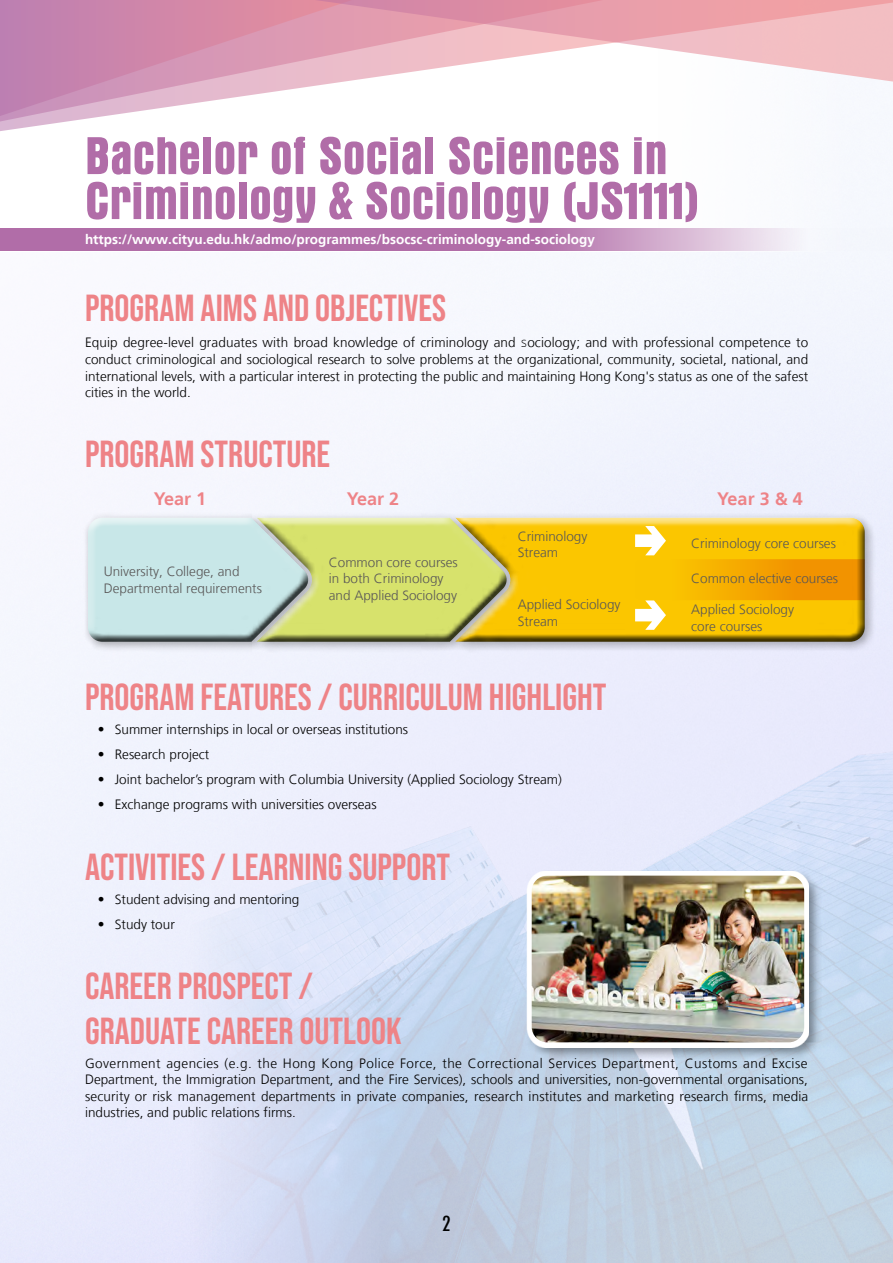
<style>
.page{position:relative;width:893px;height:1263px;background:#fff}
.page>*{position:absolute;margin:0;border:0;box-sizing:border-box;transform-origin:0 0}
.t1{font:700 condensed 54px/45px "Aurora BT";color:#b16da8}
.t2{font:37.5px/44.5px "Bebas Neue";color:#ee8387}
.t3{font:500 condensed 21px "Futura BT";color:#000}
.t4{font:700 18px "Frutiger LT";color:#ee8387}
.t5{font:300 13.5px/16.5px "Frutiger LT";color:#000}
.t6{font:300 13.5px/16.5px "Frutiger LT";color:#595757}
.t7{font:700 13.5px "Frutiger LT";color:#fff}
.s1{font-family:"Candara";font-size:15px}
</style>
<div class="page">
<svg style="left:0;top:228px;width:893px;height:22px;background:#c28fbc"></svg>
<div style="left:451px;top:512px;width:425px;height:141px;background:#000;opacity:.3"></div>
<div style="left:447px;top:509px;width:423px;height:134px;background:#fff;opacity:.75"></div>
<div style="left:449px;top:519px;width:425px;height:124px;background:#000;opacity:.75"></div>
<div style="left:252px;top:512px;width:265px;height:141px;background:#000;opacity:.3"></div>
<div style="left:248px;top:509px;width:264px;height:134px;background:#fff;opacity:.75"></div>
<div style="left:250px;top:522px;width:265px;height:121px;background:#000;opacity:.75"></div>
<div style="left:83px;top:512px;width:236px;height:141px;background:#000;opacity:.3"></div>
<svg style="left:313px;top:518px;width:195px;height:124px;background:#cfd464"></svg>
<div style="left:79px;top:509px;width:234px;height:131px;background:#fff;opacity:.75"></div>
<div style="left:83px;top:568px;width:234px;height:75px;background:#000;opacity:.75"></div>
<svg style="left:634px;top:526px;width:231px;height:104px;background:#f6bb0a"></svg>
<div style="left:526px;top:870px;width:296px;height:190px;background:#000;opacity:.39"></div>
<svg style="left:527px;top:870px;width:282px;height:177px"></svg>
<img style="left:530px;top:874px;width:276px;height:170px">
<div style="left:528px;top:872px;width:280px;height:174px;border:4px solid #fff;border-radius:17px"></div>
<svg style="left:0;top:0;width:319px;height:124px"></svg>
<svg style="left:221px;top:0;width:672px;height:85px"></svg>
<h1 class="t1" style="left:85px;top:133px;width:616px">Bachelor of Social Sciences in<br>Criminology &amp; Sociology (JS1111)</h1>
<p class="t7" style="left:85px;top:232px;width:511px">https://www.cityu.edu.hk/admo/programmes/bsocsc-criminology-and-sociology</p>
<h2 class="t2" style="left:85px;top:285px;width:363px">PROGRAM AIMS AND OBJECTIVES</h2>
<p class="t5" style="left:85px;top:333px;width:725px;line-height:17.9px">Equip degree-level graduates with broad knowledge of criminology and <span class="s1">s</span>ociology; and with professional competence to conduct criminological and sociological research to solve problems at the organizational, community, societal, national, and</p>
<p class="t5" style="left:85px;top:368px;width:725px">international levels, with a particular interest in protecting the public and maintaining Hong Kong's status as one of the safest cities in the world.</p>
<h2 class="t2" style="left:85px;top:432px;width:247px">PROGRAM STRUCTURE</h2>
<h3 class="t4" style="left:154px;top:488px;width:54px">Year 1</h3>
<h3 class="t4" style="left:347px;top:488px;width:54px">Year 2</h3>
<h3 class="t4" style="left:717px;top:488px;width:87px">Year 3 &amp; 4</h3>
<p class="t6" style="left:104px;top:563px;width:160px">University, College, and<br>Departmental requirements</p>
<p class="t6" style="left:329px;top:554px;width:131px">Common core courses in both Criminology and Applied Sociology</p>
<p class="t6" style="left:518px;top:528px;width:71px">Criminology<br>Stream</p>
<p class="t6" style="left:691px;top:535px;width:146px">Criminology core courses</p>
<p class="t6" style="left:691px;top:570px;width:149px">Common elective courses</p>
<p class="t6" style="left:691px;top:601px;width:104px">Applied Sociology core courses</p>
<p class="t6" style="left:518px;top:597px;width:104px">Applied Sociology<br>Stream</p>
<h2 class="t2" style="left:85px;top:674px;width:523px">PROGRAM FEATURES / CURRICULUM HIGHLIGHT</h2>
<p class="t5" style="left:98px;top:721px;width:312px">• Summer internships in local or overseas institutions</p>
<p class="t5" style="left:98px;top:746px;width:113px">• Research project</p>
<p class="t5" style="left:98px;top:771px;width:466px">• Joint bachelor’s program with Columbia University (Applied Sociology Stream)</p>
<p class="t5" style="left:98px;top:796px;width:280px">• Exchange programs with universities overseas</p>
<h2 class="t2" style="left:85px;top:844px;width:366px">ACTIVITIES / LEARNING SUPPORT</h2>
<p class="t5" style="left:98px;top:891px;width:203px">• Student advising and mentoring</p>
<p class="t5" style="left:98px;top:916px;width:79px">• Study tour</p>
<h2 class="t2" style="left:85px;top:963px;width:318px">CAREER PROSPECT /<br>GRADUATE CAREER OUTLOOK</h2>
<p class="t5" style="left:85px;top:1055px;width:725px;text-align:justify">Government agencies (e.g. the Hong Kong Police Force, the Correctional Services Department, Customs and Excise Department, the Immigration Department, and the Fire Services), schools and universities, non-governmental organisations, security or risk management departments in private companies, research institutes and marketing research firms, media industries, and public relations firms.</p>
<h3 class="t3" style="left:442px;top:1211px;width:10px">2</h3>
</div>
